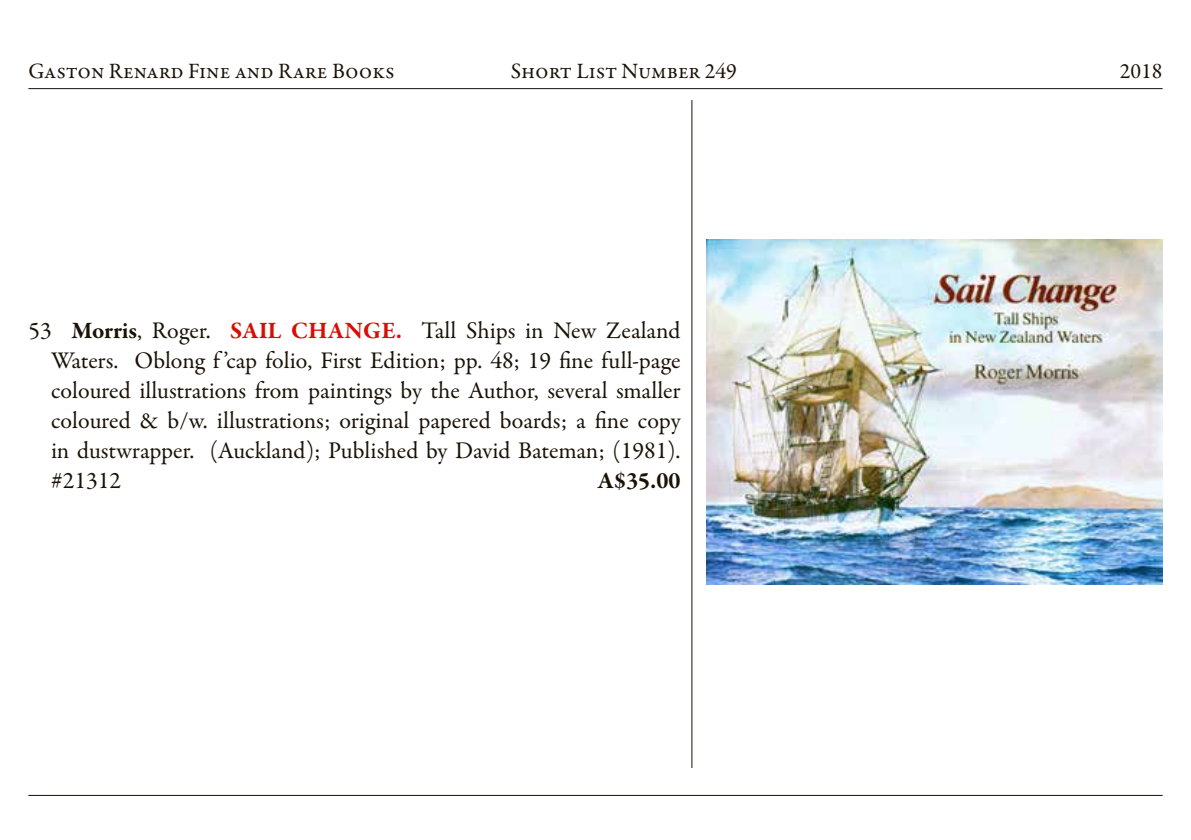
<style>
.page{position:relative;width:1191px;height:840px;background:#fff}
.page>*{position:absolute;margin:0;border:0;box-sizing:border-box;transform-origin:0 0}
.t1{font:24px/30px "Garamond Premr Pro";color:#1a1207;text-align:justify}
.t2{font:700 24px "Garamond Premr Pro";color:#1a1207}
.t3{font:22px "Garamond Premr Pro";color:#1a1207}
.s1{font-weight:700}
.s2{font-weight:700;color:#d80e04}
</style>
<div class="page">
<hr style="left:28px;top:88px;width:1134px;height:1px;background:#1a1207">
<hr style="left:28px;top:794px;width:1134px;height:1px;background:#1a1207">
<hr style="left:691px;top:100px;width:1px;height:667px;background:#1a1207">
<img style="left:706px;top:239px;width:456px;height:345px">
<p class="t3" style="left:28px;top:57px;width:368px">Gaston Renard Fine and Rare Books</p>
<p class="t3" style="left:511px;top:57px;width:228px">Short List Number 249</p>
<p class="t3" style="left:1119px;top:57px;width:44px">2018</p>
<p class="t1" style="left:51px;top:315px;width:631px;text-indent:-23px">53 <span class="s1">Morris</span>, Roger. <span class="s2">SAIL CHANGE.</span> Tall Ships in New Zealand Waters. Oblong f ’cap folio, First Edition; pp. 48; 19 fine full-page coloured illustrations from paintings by the Author, several smaller coloured &amp; b/w. illustrations; original papered boards; a fine copy in dustwrapper. (Auckland); Published by David Bateman; (1981). #21312</p>
<p class="t2" style="left:598px;top:465px;width:84px">A$35.00</p>
</div>
